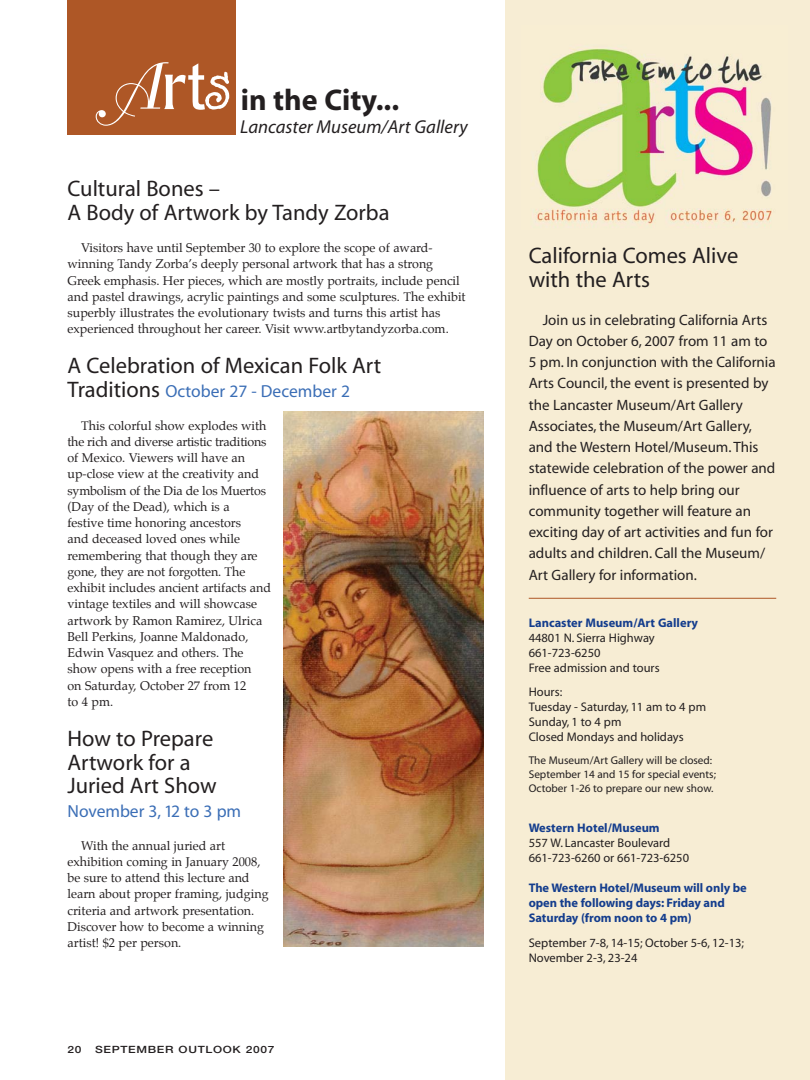
<style>
.page{position:relative;width:810px;height:1080px;background:#fff}
.page>*{position:absolute;margin:0;border:0;box-sizing:border-box;transform-origin:0 0}
.t1{font:700 30px "Myriad";color:#231f20}
.t2{font:22.5px/23.8px "Myriad";color:#231f20}
.t3{font:italic 18.75px "Myriad";color:#231f20}
.t4{font:17.5px "Myriad";color:#3b6eb6}
.t5{font:15px/21.2px "Myriad";color:#231f20}
.t6{font:12.5px/16.2px "Palatino";color:#231f20}
.t7{font:12.5px/15px "Myriad";color:#231f20}
.t8{font:700 12.5px/15px "Myriad";letter-spacing:-.005em;color:#143d8d}
.t9{font:11.25px/14px "Myriad";color:#231f20}
.t10{font:500 10px "Helvetica Neue";letter-spacing:.055em;color:#231f20;scale:1.2 1}
.s1{font-size:22.5px;color:#231f20}
</style>
<div class="page">
<div style="left:506px;top:0;width:304px;height:1080px;background:#f7edd4"></div>
<div style="left:67px;top:0;width:169px;height:135px;background:#ae5726"></div>
<svg style="left:96px;top:62px;width:133px;height:64px"></svg>
<img style="left:284px;top:412px;width:200px;height:534px">
<img style="left:536px;top:48px;width:236px;height:178px">
<hr style="left:529px;top:598px;width:247px;height:1px;background:#ae5726">
<h1 class="t1" style="left:241px;top:88px;width:160px">in the City...</h1>
<h3 class="t3" style="left:240px;top:120px;width:229px">Lancaster Museum/Art Gallery</h3>
<h2 class="t2" style="left:68px;top:178px;width:324px">Cultural Bones –<br>A Body of Artwork by Tandy Zorba</h2>
<p class="t6" style="left:68px;top:241px;width:400px;text-indent:14px">Visitors have until September 30 to explore the scope of award&shy;winning Tandy Zorba’s deeply personal artwork that has a strong Greek emphasis. Her pieces, which are mostly portraits, include pencil and pastel drawings, acrylic paintings and some sculptures. The exhibit superbly illustrates the evolutionary twists and turns this artist has experienced throughout her career. Visit www.artbytandyzorba.com.</p>
<h2 class="t2" style="left:68px;top:356px;width:315px">A Celebration of Mexican Folk Art</h2>
<h3 class="t4" style="left:68px;top:385px;width:284px"><span class="s1">Traditions</span> October 27 - December 2</h3>
<p class="t6" style="left:67px;top:418px;width:205px;text-indent:14px">This colorful show explodes with the rich and diverse artistic traditions of Mexico. Viewers will have an up-close view at the creativity and symbolism of the Dia de los Muertos (Day of the Dead), which is a<br>festive time honoring ancestors<br>and deceased loved ones while remembering that though they are gone, they are not forgotten. The exhibit includes ancient artifacts and vintage textiles and will showcase artwork by Ramon Ramirez, Ulrica<br>Bell Perkins, Joanne Maldonado,<br>Edwin Vasquez and others. The show opens with a free reception<br>on Saturday, October 27 from 12<br>to 4 pm.</p>
<h2 class="t2" style="left:68px;top:728px;width:151px">How to Prepare<br>Artwork for a<br>Juried Art Show</h2>
<h3 class="t4" style="left:68px;top:805px;width:175px">November 3, 12 to 3 pm</h3>
<p class="t6" style="left:68px;top:838px;width:203px;text-indent:14px">With the annual juried art exhibition coming in January 2008, be sure to attend this lecture and learn about proper framing, judging criteria and artwork presentation.<br>Discover how to become a winning artist! $2 per person.</p>
<p class="t10" style="left:68px;top:1046px;width:13px">20</p>
<p class="t10" style="left:95px;top:1046px;width:151px">SEPTEMBER OUTLOOK 2007</p>
<h2 class="t2" style="left:529px;top:246px;width:211px">California Comes Alive with the Arts</h2>
<p class="t5" style="left:529px;top:310px;width:248px;text-indent:14px">Join us in celebrating California Arts Day on October 6, 2007 from 11 am to 5 pm. In conjunction with the California Arts Council, the event is presented by the Lancaster Museum/Art Gallery Associates, the Museum/Art Gallery, and the Western Hotel/Museum. This statewide celebration of the power and influence of arts to help bring our community together will feature an exciting day of art activities and fun for adults and children. Call the Museum/ Art Gallery for information.</p>
<p class="t8" style="left:529px;top:617px;width:171px">Lancaster Museum/Art Gallery</p>
<p class="t7" style="left:529px;top:632px;width:132px">44801 N. Sierra Highway<br>661-723-6250<br>Free admission and tours</p>
<p class="t7" style="left:529px;top:685px;width:179px">Hours:<br>Tuesday - Saturday, 11 am to 4 pm<br>Sunday, 1 to 4 pm<br>Closed Mondays and holidays</p>
<p class="t9" style="left:529px;top:754px;width:189px">The Museum/Art Gallery will be closed:<br>September 14 and 15 for special events;<br>October 1-26 to prepare our new show.</p>
<p class="t8" style="left:529px;top:821px;width:132px">Western Hotel/Museum</p>
<p class="t7" style="left:529px;top:836px;width:162px">557 W. Lancaster Boulevard<br>661-723-6260 or 661-723-6250</p>
<p class="t8" style="left:529px;top:881px;width:220px">The Western Hotel/Museum will only be open the following days: Friday and<br>Saturday (from noon to 4 pm)</p>
<p class="t7" style="left:529px;top:936px;width:217px">September 7-8, 14-15; October 5-6, 12-13;<br>November 2-3, 23-24</p>
</div>
